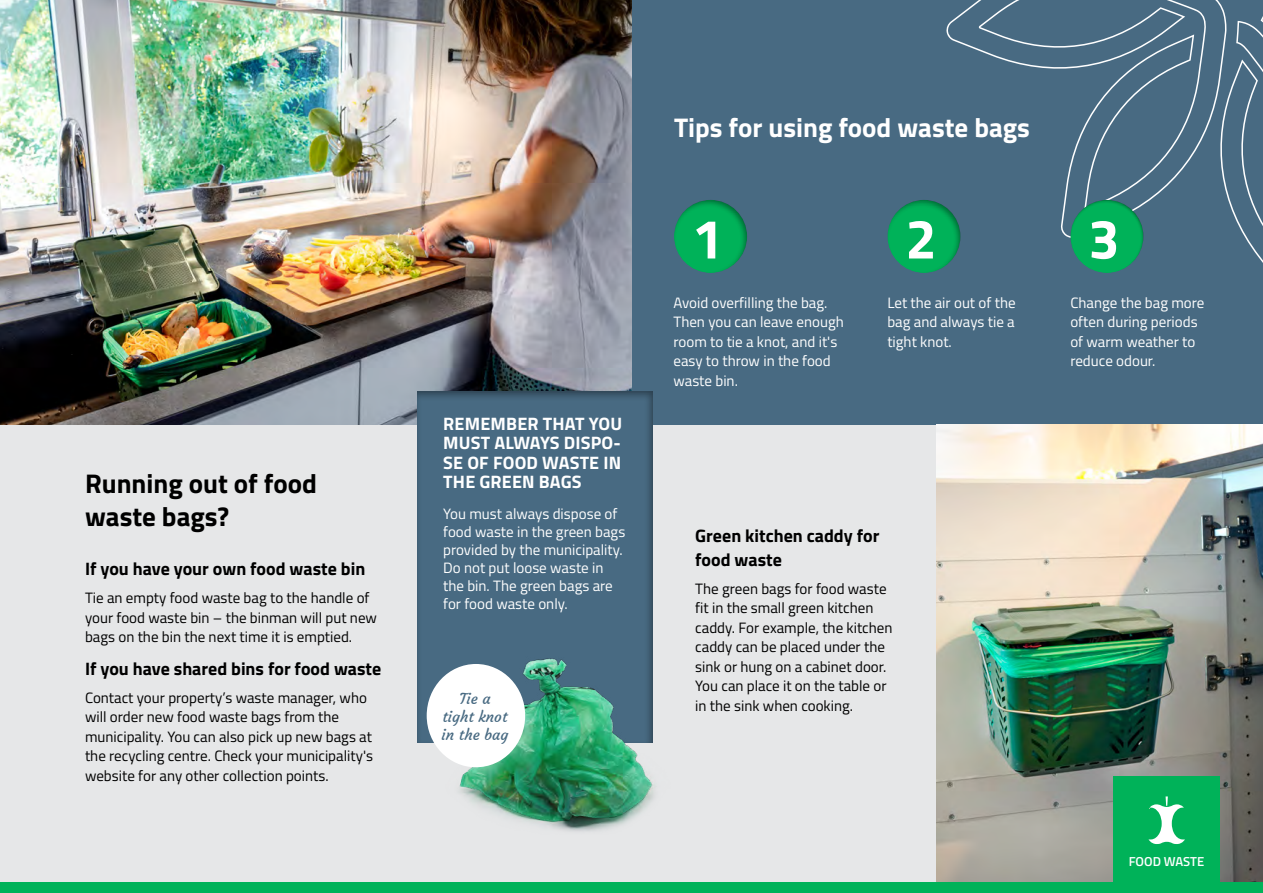
<style>
.page{position:relative;width:1263px;height:893px;background:#fff}
.page>*{position:absolute;margin:0;border:0;box-sizing:border-box;transform-origin:0 0}
.t1{font:700 55.8px "Titillium";color:#fff}
.H2{font:700 27px/33px "Titillium";color:#000}
.t2{font:700 27px "Titillium";color:#fff}
.H3{font:700 18px/24px "Titillium";color:#000}
.t3{font:700 18px/19.5px "Titillium";letter-spacing:.01em;color:#fff;text-align:justify}
.Brød{font:15px/19.5px "Titillium";color:#000}
.Brød-2{font:15px/19.5px "Titillium";color:#fff}
.H3-2{font:15px/18px "Courgette";color:#486a82;text-align:center}
.t4{font:600 13.05px "Titillium";color:#fff}
</style>
<div class="page">
<div style="left:0;top:347px;width:1263px;height:546px;background:#e6e7e8"></div>
<div style="left:497px;top:0;width:766px;height:424px;background:#486a82"></div>
<svg style="left:946px;top:0;width:263px;height:188px"></svg>
<svg style="left:1209px;top:0;width:54px;height:263px"></svg>
<img style="left:936px;top:424px;width:327px;height:459px">
<img style="left:0;top:0;width:631px;height:424px">
<div style="left:0;top:883px;width:1263px;height:10px;background:#00b259"></div>
<div style="left:405px;top:380px;width:261px;height:363px;background:#000;opacity:.4"></div>
<img style="left:440px;top:628px;width:226px;height:203px">
<div style="left:427px;top:664px;width:98px;height:103px;background:#fff;border-radius:50%"></div>
<div style="left:1113px;top:776px;width:107px;height:107px;background:#00b259"></div>
<svg style="left:1148px;top:796px;width:37px;height:48px"></svg>
<div style="left:661px;top:189px;width:123px;height:87px;background:#000;opacity:.4"></div>
<div style="left:875px;top:188px;width:122px;height:88px;background:#000;opacity:.4"></div>
<div style="left:1057px;top:188px;width:124px;height:88px;background:#000;opacity:.4"></div>
<h2 class="H2" style="left:85px;top:465px;width:233px">Running out of food waste bags?</h2>
<h3 class="H3" style="left:85px;top:556px;width:282px">If you have your own food waste bin</h3>
<p class="Brød" style="left:85px;top:587px;width:293px">Tie an empty food waste bag to the handle of your food waste bin – the binman will put new bags on the bin the next time it is emptied.</p>
<h3 class="H3" style="left:85px;top:655px;width:298px">If you have shared bins for food waste</h3>
<p class="Brød" style="left:85px;top:687px;width:289px">Contact your property’s waste manager, who will order new food waste bags from the municipality. You can also pick up new bags at the recycling centre. Check your municipality's website for any other collection points.</p>
<p class="t3" style="left:443px;top:413px;width:180px">REMEMBER THAT YOU MUST ALWAYS DISPO-SE OF FOOD WASTE IN THE GREEN BAGS</p>
<p class="Brød-2" style="left:443px;top:504px;width:184px;line-height:18px">You must always dispose of food waste in the green bags provided by the municipality.<br>Do not put loose waste in the bin. The green bags are for food waste only.</p>
<h3 class="H3-2" style="left:442px;top:690px;width:68px">Tie a<br>tight knot in the bag</h3>
<h3 class="t2" style="left:674px;top:107px;width:357px">Tips for using food waste bags</h3>
<h1 class="t1" style="left:692px;top:196px;width:33px">1</h1>
<h1 class="t1" style="left:905px;top:196px;width:33px">2</h1>
<h1 class="t1" style="left:1088px;top:196px;width:33px">3</h1>
<p class="Brød-2" style="left:673px;top:292px;width:172px">Avoid overfilling the bag.<br>Then you can leave enough room to tie a knot, and it's easy to throw in the food waste bin.</p>
<p class="Brød-2" style="left:887px;top:292px;width:130px;text-align:justify">Let the air out of the bag and always tie a tight knot.</p>
<p class="Brød-2" style="left:1070px;top:292px;width:136px">Change the bag more often during periods of warm weather to reduce odour.</p>
<h3 class="H3" style="left:695px;top:522px;width:186px">Green kitchen caddy for food waste</h3>
<p class="Brød" style="left:695px;top:578px;width:199px">The green bags for food waste fit in the small green kitchen caddy. For example, the kitchen caddy can be placed under the sink or hung on a cabinet door.<br>You can place it on the table or in the sink when cooking.</p>
<p class="t4" style="left:1129px;top:852px;width:77px">FOOD WASTE</p>
</div>
